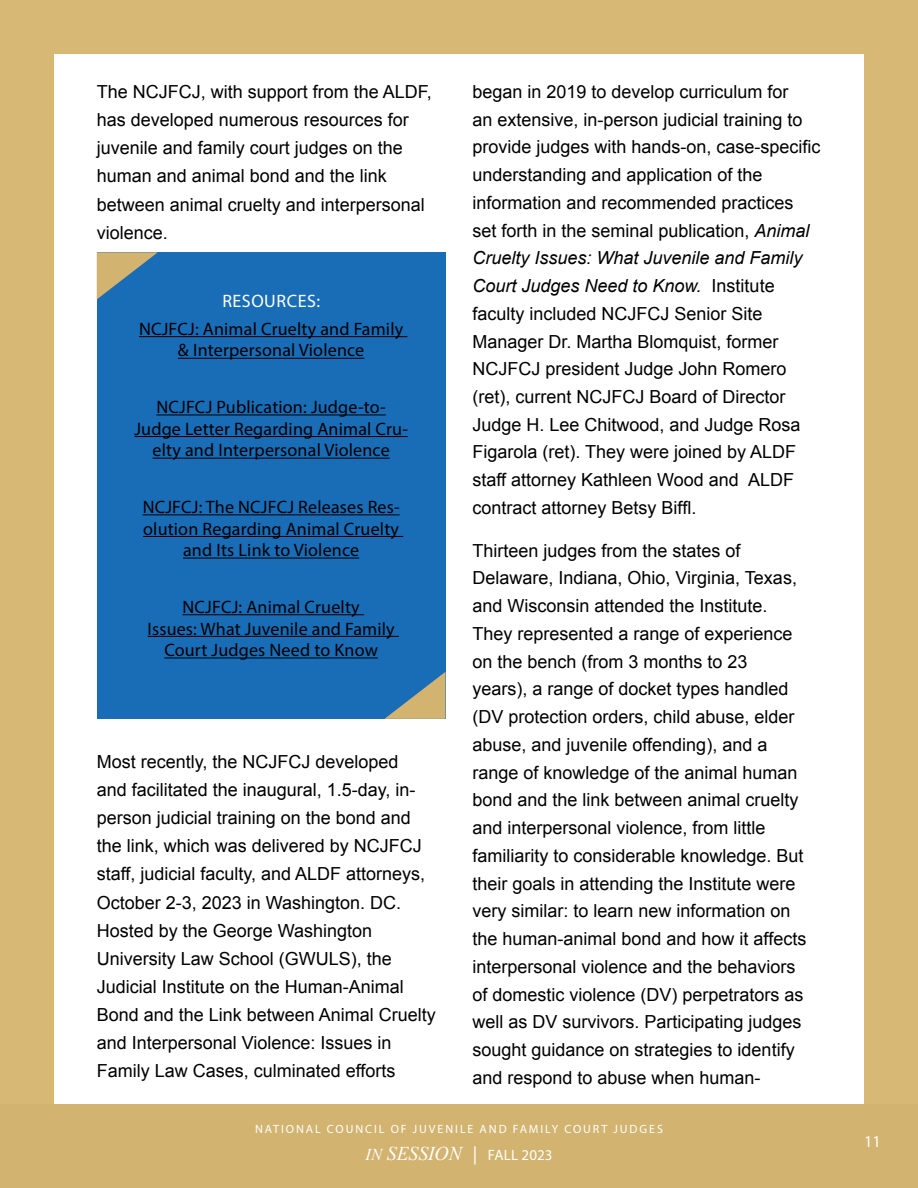
<style>
.page{position:relative;width:918px;height:1188px;background:#fff}
.page>*{position:absolute;margin:0;border:0;box-sizing:border-box;transform-origin:0 0}
.t1{font:18px/27.8px "Arial";color:#000}
.t2{font:18px/21.6px "Myriad Pro";letter-spacing:.01em;color:#000;text-align:center}
.t3{font:18px "Myriad Pro";letter-spacing:.03em;color:#fff}
.t4{font:16.5px "Myriad Pro";color:#fff}
.t5{font:15px "Myriad Pro";color:#fff}
.t6{font:12px "Myriad Pro";letter-spacing:.16em;color:#fff}
.s1{font-style:italic}
.s2{font-family:"Times New Roman";font-style:italic;font-size:16.5px}
.s3{font-family:"Times New Roman";font-style:italic;font-size:19.5px}
.s4{font-family:"Times New Roman";font-weight:700;font-style:italic}
</style>
<div class="page">
<div style="left:0;top:1104px;width:918px;height:84px;background:#d2b36f"></div>
<div style="left:0;top:0;width:918px;height:1104px;background:#d7b975"></div>
<div style="left:54px;top:54px;width:810px;height:1050px;background:#fff"></div>
<div style="left:97px;top:252px;width:349px;height:467px;background:#196cb6"></div>
<hr style="left:139px;top:336px;width:268px;height:1px;background:#000">
<hr style="left:178px;top:358px;width:186px;height:1px;background:#000">
<hr style="left:156px;top:415px;width:230px;height:1px;background:#000">
<hr style="left:134px;top:436px;width:274px;height:1px;background:#000">
<hr style="left:153px;top:458px;width:237px;height:1px;background:#000">
<hr style="left:143px;top:514px;width:257px;height:1px;background:#000">
<hr style="left:143px;top:536px;width:260px;height:1px;background:#000">
<hr style="left:183px;top:558px;width:176px;height:1px;background:#000">
<hr style="left:183px;top:614px;width:181px;height:1px;background:#000">
<hr style="left:148px;top:636px;width:251px;height:1px;background:#000">
<hr style="left:164px;top:658px;width:214px;height:1px;background:#000">
<svg style="left:384px;top:672px;width:61px;height:47px"></svg>
<svg style="left:97px;top:252px;width:61px;height:47px"></svg>
<p class="t1" style="left:97px;top:78px;width:337px;line-height:28.2px">The NCJFCJ, with support from the ALDF, has developed numerous resources for juvenile and family court judges on the human and animal bond and the link between animal cruelty and interpersonal violence.</p>
<p class="t3" style="left:222px;top:289px;width:99px">RESOURCES:</p>
<p class="t2" style="left:139px;top:318px;width:266px">NCJFCJ: Animal Cruelty and Family &amp; Interpersonal Violence</p>
<p class="t2" style="left:134px;top:396px;width:275px">NCJFCJ Publication: Judge-to-<br>Judge Letter Regarding Animal Cru&shy;elty and Interpersonal Violence</p>
<p class="t2" style="left:143px;top:496px;width:258px">NCJFCJ: The NCJFCJ Releases Res&shy;olution Regarding Animal Cruelty and Its Link to Violence</p>
<p class="t2" style="left:148px;top:596px;width:249px">NCJFCJ: Animal Cruelty<br>Issues: What Juvenile and Family<br>Court Judges Need to Know</p>
<p class="t1" style="left:97px;top:748px;width:341px;line-height:28.2px">Most recently, the NCJFCJ developed<br>and facilitated the inaugural, 1.5-day, in&shy;person judicial training on the bond and the link, which was delivered by NCJFCJ staff, judicial faculty, and ALDF attorneys, October 2-3, 2023 in Washington. DC.<br>Hosted by the George Washington University Law School (GWULS), the Judicial Institute on the Human-Animal Bond and the Link between Animal Cruelty and Interpersonal Violence: Issues in Family Law Cases, culminated efforts</p>
<p class="t1" style="left:472px;top:78px;width:350px">began in 2019 to develop curriculum for<br>an extensive, in-person judicial training to provide judges with hands-on, case-specific understanding and application of the information and recommended practices set forth in the seminal publication, <span class="s1">Animal Cruelty Issues: What Juvenile and Family Court Judges Need to Know.</span> Institute faculty included NCJFCJ Senior Site Manager Dr. Martha Blomquist, former NCJFCJ president Judge John Romero (ret), current NCJFCJ Board of Director Judge H. Lee Chitwood, and Judge Rosa Figarola (ret). They were joined by ALDF staff attorney Kathleen Wood and ALDF contract attorney Betsy Biffl.</p>
<p class="t1" style="left:472px;top:537px;width:335px">Thirteen judges from the states of Delaware, Indiana, Ohio, Virginia, Texas, and Wisconsin attended the Institute.<br>They represented a range of experience on the bench (from 3 months to 23 years), a range of docket types handled (DV protection orders, child abuse, elder abuse, and juvenile offending), and a range of knowledge of the animal human bond and the link between animal cruelty and interpersonal violence, from little familiarity to considerable knowledge. But their goals in attending the Institute were very similar: to learn new information on the human-animal bond and how it affects interpersonal violence and the behaviors of domestic violence (DV) perpetrators as well as DV survivors. Participating judges sought guidance on strategies to identify and respond to abuse when human-</p>
<p class="t6" style="left:255px;top:1122px;width:409px">NATIONAL COUNCIL OF JUVENILE AND FAMILY COURT JUDGES</p>
<p class="t5" style="left:366px;top:1146px;width:188px"><span class="s2">IN</span> <span class="s3">SESSION</span> <span class="s4">│</span> FALL 2023</p>
<p class="t4" style="left:864px;top:1131px;width:18px">11</p>
</div>
